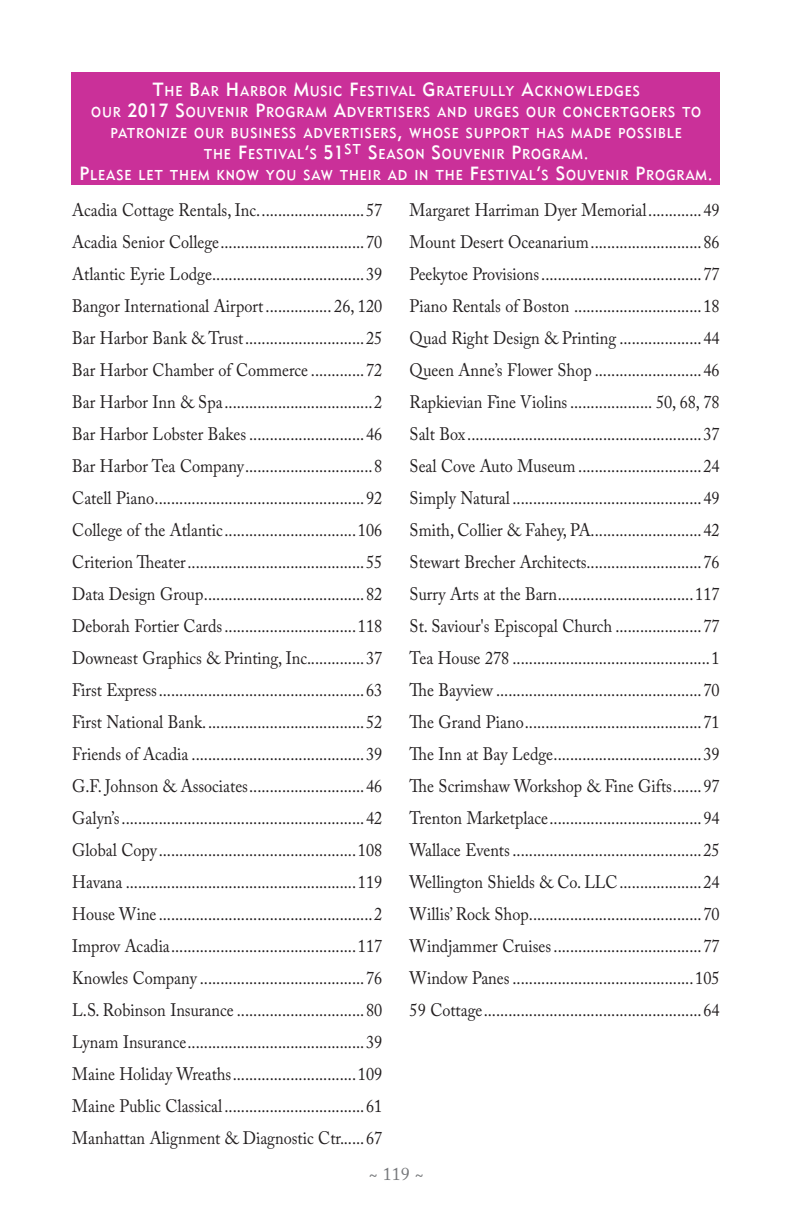
<style>
.page{position:relative;width:792px;height:1224px;background:#fff}
.page>*{position:absolute;margin:0;border:0;box-sizing:border-box;transform-origin:0 0}
.t1{font:18px/32px "Adobe Caslon Pro";color:#231f20;text-align:justify;scale:.9 1}
.t2{font:18px "Adobe Caslon Pro";color:#76787b}
.t3{font:14.2px/21px "Metro Medium Two";letter-spacing:.065em;color:#fff;text-align:center;scale:.9 1}
.s1{font-size:19px}
</style>
<div class="page">
<div style="left:71px;top:72px;width:649px;height:112px;background:#ca3099"></div>
<p class="t3" style="left:80px;top:80px;width:705px"><span class="s1">T</span>HE <span class="s1">B</span>AR <span class="s1">H</span>ARBOR <span class="s1">M</span>USIC <span class="s1">F</span>ESTIVAL <span class="s1">G</span>RATEFULLY <span class="s1">A</span>CKNOWLEDGES<br>OUR <span class="s1">2017 S</span>OUVENIR <span class="s1">P</span>ROGRAM <span class="s1">A</span>DVERTISERS AND URGES OUR CONCERTGOERS TO PATRONIZE OUR BUSINESS ADVERTISERS<span class="s1">,</span> WHOSE SUPPORT HAS MADE POSSIBLE<br>THE <span class="s1">F</span>ESTIVAL<span class="s1">’</span>S <span class="s1">51</span>ST <span class="s1">S</span>EASON <span class="s1">S</span>OUVENIR <span class="s1">P</span>ROGRAM<span class="s1">.<br>P</span>LEASE LET THEM KNOW YOU SAW THEIR AD IN THE <span class="s1">F</span>ESTIVAL<span class="s1">’</span>S <span class="s1">S</span>OUVENIR <span class="s1">P</span>ROGRAM<span class="s1">.</span></p>
<p class="t1" style="left:72px;top:194px;width:346px">Acadia Cottage Rentals, Inc..........................57<br>Acadia Senior College...................................70<br>Atlantic Eyrie Lodge.....................................39<br>Bangor International Airport................ 26, 120<br>Bar Harbor Bank &amp; Trust.............................25<br>Bar Harbor Chamber of Commerce .............72<br>Bar Harbor Inn &amp; Spa ....................................2<br>Bar Harbor Lobster Bakes ............................46<br>Bar Harbor Tea Company...............................8<br>Catell Piano...................................................92<br>College of the Atlantic................................106<br>Criterion Theater...........................................55<br>Data Design Group.......................................82<br>Deborah Fortier Cards................................118<br>Downeast Graphics &amp; Printing, Inc..............37<br>First Express..................................................63<br>First National Bank.......................................52<br>Friends of Acadia ..........................................39<br>G.F. Johnson &amp; Associates............................46<br>Galyn’s...........................................................42<br>Global Copy ................................................108<br>Havana ........................................................119<br>House Wine ....................................................2<br>Improv Acadia.............................................117<br>Knowles Company ........................................76<br>L.S. Robinson Insurance ...............................80<br>Lynam Insurance...........................................39<br>Maine Holiday Wreaths..............................109<br>Maine Public Classical ..................................61<br>Manhattan Alignment &amp; Diagnostic Ctr......67</p>
<p class="t1" style="left:410px;top:194px;width:346px">Margaret Harriman Dyer Memorial.............49<br>Mount Desert Oceanarium...........................86<br>Peekytoe Provisions.......................................77<br>Piano Rentals of Boston ...............................18<br>Quad Right Design &amp; Printing ....................44<br>Queen Anne’s Flower Shop ..........................46<br>Rapkievian Fine Violins .................... 50, 68, 78<br>Salt Box .........................................................37<br>Seal Cove Auto Museum ..............................24<br>Simply Natural ..............................................49<br>Smith, Collier &amp; Fahey, PA...........................42<br>Stewart Brecher Architects............................76<br>Surry Arts at the Barn.................................117<br>St. Saviour's Episcopal Church .....................77<br>Tea House 278 ................................................1<br>The Bayview ..................................................70<br>The Grand Piano...........................................71<br>The Inn at Bay Ledge....................................39<br>The Scrimshaw Workshop &amp; Fine Gifts.......97<br>Trenton Marketplace.....................................94<br>Wallace Events ..............................................25<br>Wellington Shields &amp; Co. LLC....................24<br>Willis’ Rock Shop..........................................70<br>Windjammer Cruises....................................77<br>Window Panes ............................................105<br>59 Cottage.....................................................64</p>
<p class="t2" style="left:369px;top:1163px;width:57px">~ 119 ~</p>
</div>
